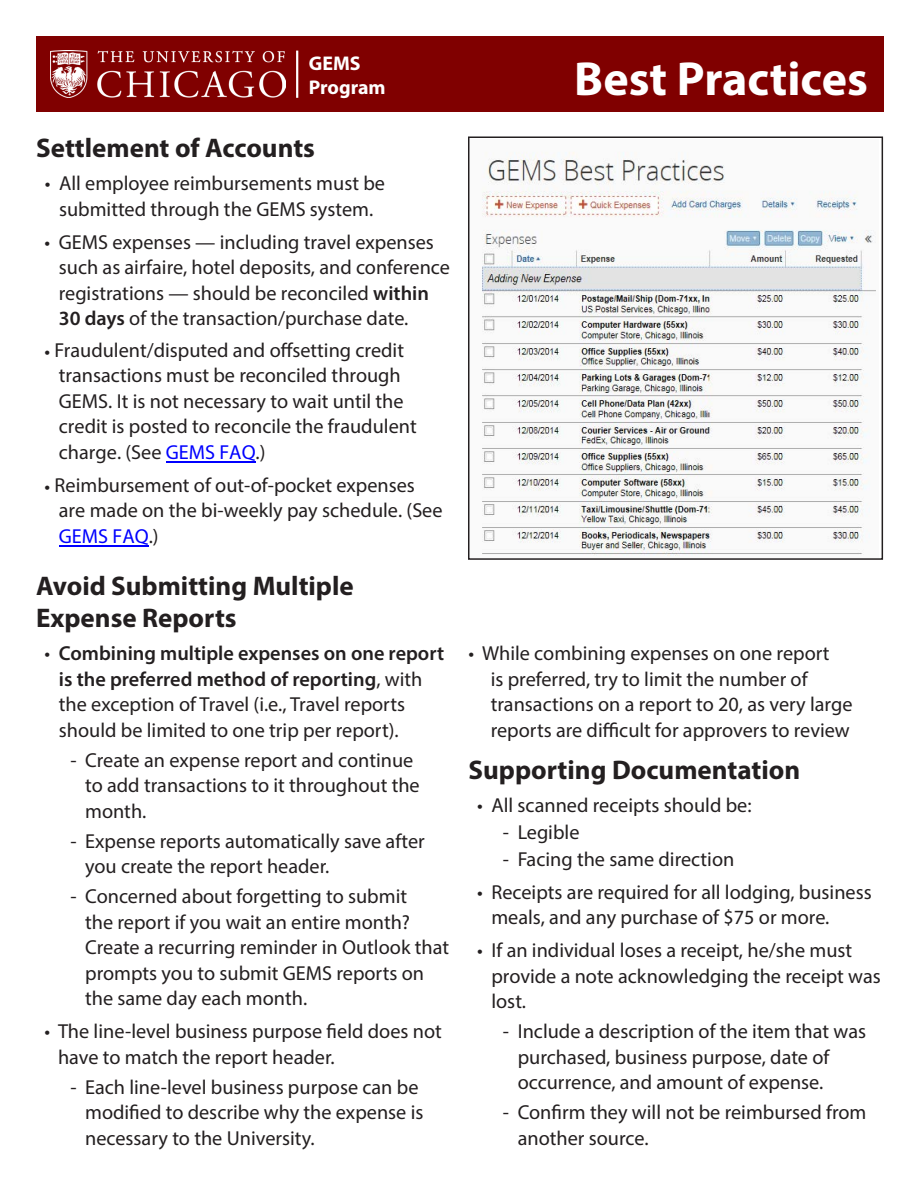
<style>
.page{position:relative;width:918px;height:1188px;background:#fff}
.page>*{position:absolute;margin:0;border:0;box-sizing:border-box;transform-origin:0 0}
.t1{font:700 48px "Myriad Pro";color:#fff}
.t2{font:700 27px/32.4px "Myriad Pro";color:#231f20}
.t3{font:20.25px/25.5px "Myriad Pro";color:#231f20}
.t4{font:700 19.95px "Myriad Pro";color:#fff}
.s1{font-weight:600}
.s2{color:#00f}
</style>
<div class="page">
<div style="left:36px;top:36px;width:848px;height:76px;background:#800000"></div>
<hr style="left:166px;top:461px;width:90px;height:1px;background:#00f">
<hr style="left:59px;top:545px;width:90px;height:1px;background:#00f">
<div style="left:468px;top:136px;width:415px;height:424px;border:2px solid #231f20"></div>
<img style="left:51px;top:50px;width:235px;height:48px">
<hr style="left:296px;top:51px;width:2px;height:47px;background:#fff">
<img style="left:471px;top:152px;width:408px;height:406px">
<p class="t4" style="left:309px;top:50px;width:53px">GEMS</p>
<p class="t4" style="left:309px;top:74px;width:78px">Program</p>
<p class="t2" style="left:36px;top:131px;width:280px">Settlement of Accounts</p>
<p class="t3" style="left:45px;top:170px;width:342px;text-align:center">• All employee reimbursements must be submitted through the GEMS system.</p>
<p class="t3" style="left:59px;top:229px;width:393px;text-indent:-14px">• GEMS expenses — including travel expenses such as airfaire, hotel deposits, and conference registrations — should be reconciled <span class="s1">within 30 days</span> of the transaction/purchase date.</p>
<p class="t3" style="left:59px;top:337px;width:359px;text-indent:-14px">• Fraudulent/disputed and offsetting credit transactions must be reconciled through GEMS. It is not necessary to wait until the credit is posted to reconcile the fraudulent charge. (See <span class="s2">GEMS FAQ</span>.)</p>
<p class="t3" style="left:59px;top:472px;width:385px;text-indent:-14px">• Reimbursement of out-of-pocket expenses are made on the bi-weekly pay schedule. (See<br><span class="s2">GEMS FAQ</span>.)</p>
<p class="t2" style="left:36px;top:569px;width:319px">Avoid Submitting Multiple<br>Expense Reports</p>
<p class="t3" style="left:59px;top:641px;width:387px;text-indent:-14px">• <span class="s1">Combining multiple expenses on one report is the preferred method of reporting</span>, with the exception of Travel (i.e., Travel reports should be limited to one trip per report).</p>
<p class="t3" style="left:85px;top:747px;width:336px;text-indent:-15px">- Create an expense report and continue to add transactions to it throughout the month.</p>
<p class="t3" style="left:85px;top:828px;width:341px;text-indent:-15px">- Expense reports automatically save after you create the report header.</p>
<p class="t3" style="left:85px;top:884px;width:365px;text-indent:-15px">- Concerned about forgetting to submit<br>the report if you wait an entire month?<br>Create a recurring reminder in Outlook that prompts you to submit GEMS reports on the same day each month.</p>
<p class="t3" style="left:58px;top:1019px;width:385px;text-indent:-13px">• The line-level business purpose field does not have to match the report header.</p>
<p class="t3" style="left:85px;top:1074px;width:340px;text-indent:-15px">- Each line-level business purpose can be modified to describe why the expense is necessary to the University.</p>
<p class="t1" style="left:574px;top:48px;width:295px">Best Practices</p>
<p class="t3" style="left:491px;top:641px;width:363px;text-indent:-22px">• While combining expenses on one report<br>is preferred, try to limit the number of transactions on a report to 20, as very large reports are difficult for approvers to review</p>
<p class="t2" style="left:469px;top:753px;width:333px">Supporting Documentation</p>
<p class="t3" style="left:477px;top:792px;width:276px">• All scanned receipts should be:</p>
<p class="t3" style="left:503px;top:819px;width:78px">- Legible</p>
<p class="t3" style="left:503px;top:846px;width:233px">- Facing the same direction</p>
<p class="t3" style="left:491px;top:879px;width:382px;text-indent:-14px">• Receipts are required for all lodging, business meals, and any purchase of $75 or more.</p>
<p class="t3" style="left:491px;top:938px;width:391px;text-indent:-14px">• If an individual loses a receipt, he/she must provide a note acknowledging the receipt was lost.</p>
<p class="t3" style="left:518px;top:1019px;width:350px;text-indent:-15px">- Include a description of the item that was purchased, business purpose, date of occurrence, and amount of expense.</p>
<p class="t3" style="left:518px;top:1100px;width:350px;text-indent:-15px">- Confirm they will not be reimbursed from another source.</p>
</div>
